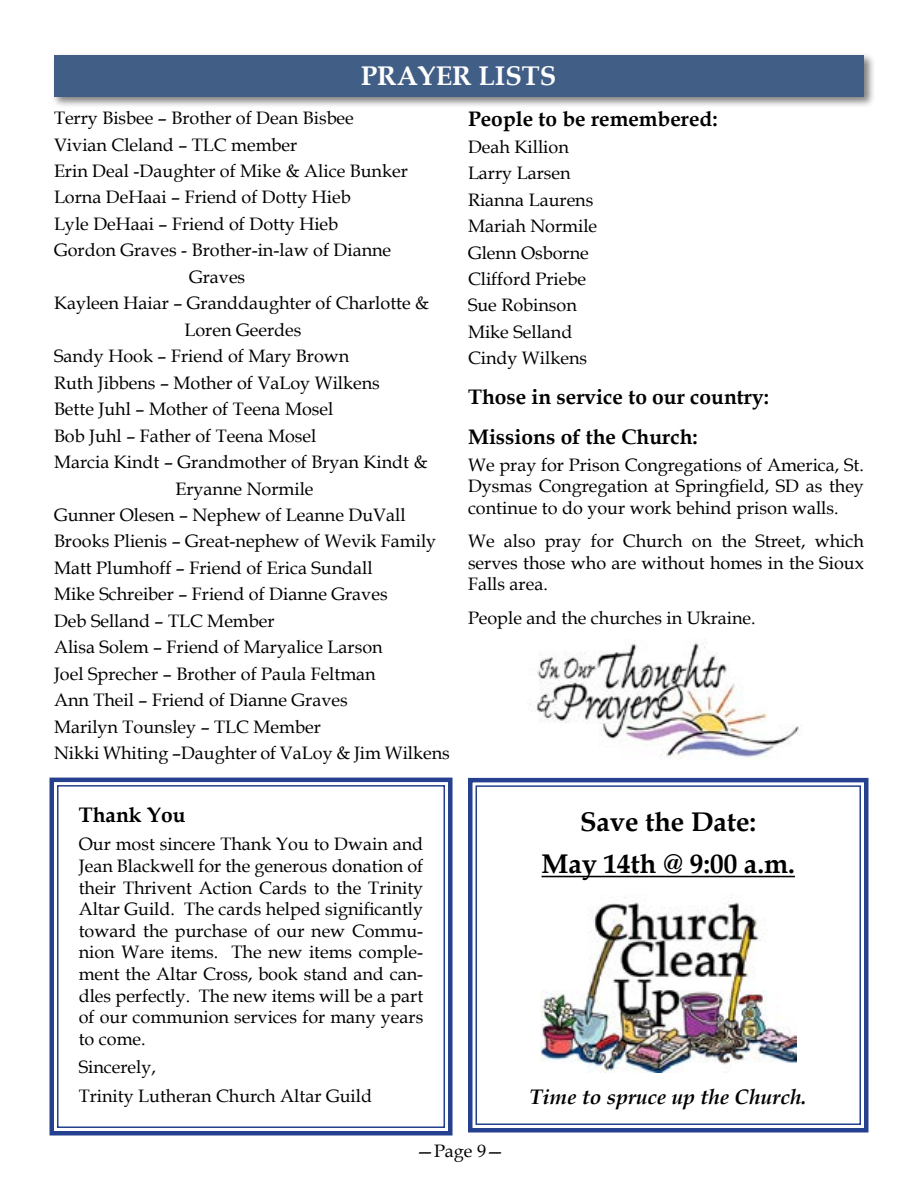
<style>
.page{position:relative;width:918px;height:1188px;background:#fff}
.page>*{position:absolute;margin:0;border:0;box-sizing:border-box;transform-origin:0 0}
.t1{font:700 27px/42px "Book Antiqua";color:#000;text-align:center}
.t2{font:700 27px "Book Antiqua";color:#fff}
.t3{font:700 21px/39.9px "Book Antiqua";color:#000}
.t4{font:italic 700 21px "Book Antiqua";color:#000}
.t5{font:18px/21.6px "Book Antiqua";color:#000;text-align:justify}
</style>
<div class="page">
<div style="left:51px;top:52px;width:824px;height:56px;background:#000;opacity:.5"></div>
<div style="left:54px;top:55px;width:810px;height:42px;background:#415e87"></div>
<svg style="left:468px;top:777px;width:401px;height:356px"></svg>
<div style="left:475px;top:785px;width:386px;height:340px;border:2px solid #25408f"></div>
<svg style="left:49px;top:777px;width:404px;height:359px"></svg>
<div style="left:57px;top:785px;width:388px;height:343px;border:2px solid #25408f"></div>
<img style="left:530px;top:639px;width:269px;height:120px">
<h1 class="t2" style="left:361px;top:58px;width:197px">PRAYER LISTS</h1>
<p class="t5" style="left:54px;top:107px;width:301px">Terry Bisbee – Brother of Dean Bisbee</p>
<p class="t5" style="left:54px;top:133px;width:245px">Vivian Cleland – TLC member</p>
<p class="t5" style="left:54px;top:160px;width:355px">Erin Deal -Daughter of Mike &amp; Alice Bunker</p>
<p class="t5" style="left:54px;top:186px;width:298px">Lorna DeHaai – Friend of Dotty Hieb</p>
<p class="t5" style="left:54px;top:213px;width:286px">Lyle DeHaai – Friend of Dotty Hieb</p>
<p class="t5" style="left:54px;top:239px;width:339px">Gordon Graves - Brother-in-law of Dianne</p>
<p class="t5" style="left:189px;top:266px;width:58px">Graves</p>
<p class="t5" style="left:54px;top:292px;width:377px">Kayleen Haiar – Granddaughter of Charlotte &amp;</p>
<p class="t5" style="left:184px;top:318px;width:118px">Loren Geerdes</p>
<p class="t5" style="left:54px;top:345px;width:297px">Sandy Hook – Friend of Mary Brown</p>
<p class="t5" style="left:54px;top:371px;width:327px">Ruth Jibbens – Mother of VaLoy Wilkens</p>
<p class="t5" style="left:54px;top:398px;width:281px">Bette Juhl – Mother of Teena Mosel</p>
<p class="t5" style="left:54px;top:424px;width:264px">Bob Juhl – Father of Teena Mosel</p>
<p class="t5" style="left:54px;top:451px;width:375px">Marcia Kindt – Grandmother of Bryan Kindt &amp;</p>
<p class="t5" style="left:176px;top:477px;width:140px">Eryanne Normile</p>
<p class="t5" style="left:54px;top:504px;width:353px">Gunner Olesen – Nephew of Leanne DuVall</p>
<p class="t5" style="left:54px;top:530px;width:384px">Brooks Plienis – Great-nephew of Wevik Family</p>
<p class="t5" style="left:54px;top:557px;width:320px">Matt Plumhoff – Friend of Erica Sundall</p>
<p class="t5" style="left:54px;top:583px;width:335px">Mike Schreiber – Friend of Dianne Graves</p>
<p class="t5" style="left:54px;top:610px;width:222px">Deb Selland – TLC Member</p>
<p class="t5" style="left:54px;top:636px;width:330px">Alisa Solem – Friend of Maryalice Larson</p>
<p class="t5" style="left:54px;top:662px;width:323px">Joel Sprecher – Brother of Paula Feltman</p>
<p class="t5" style="left:54px;top:689px;width:295px">Ann Theil – Friend of Dianne Graves</p>
<p class="t5" style="left:54px;top:715px;width:268px">Marilyn Tounsley – TLC Member</p>
<p class="t5" style="left:54px;top:742px;width:397px">Nikki Whiting –Daughter of VaLoy &amp; Jim Wilkens</p>
<p class="t3" style="left:79px;top:795px;width:108px">Thank You</p>
<p class="t5" style="left:79px;top:833px;width:346px">Our most sincere Thank You to Dwain and Jean Blackwell for the generous donation of their Thrivent Action Cards to the Trinity Altar Guild. The cards helped significantly toward the purchase of our new Commu&shy;nion Ware items. The new items comple&shy;ment the Altar Cross, book stand and can&shy;dles perfectly. The new items will be a part of our communion services for many years to come.</p>
<p class="t5" style="left:79px;top:1052px;width:295px;line-height:28.3px">Sincerely,<br>Trinity Lutheran Church Altar Guild</p>
<p class="t3" style="left:468px;top:99px;width:251px">People to be remembered:</p>
<p class="t5" style="left:468px;top:133px;width:131px;line-height:26.4px;text-align:left">Deah Killion<br>Larry Larsen<br>Rianna Laurens<br>Mariah Normile<br>Glenn Osborne<br>Clifford Priebe<br>Sue Robinson<br>Mike Selland<br>Cindy Wilkens</p>
<p class="t3" style="left:468px;top:377px;width:302px">Those in service to our country:<br>Missions of the Church:</p>
<p class="t5" style="left:468px;top:453px;width:398px">We pray for Prison Congregations of America, St.<br>Dysmas Congregation at Springfield, SD as they continue to do your work behind prison walls.</p>
<p class="t5" style="left:468px;top:530px;width:397px">We also pray for Church on the Street, which serves those who are without homes in the Sioux Falls area.</p>
<p class="t5" style="left:468px;top:606px;width:289px">People and the churches in Ukraine.</p>
<h1 class="t1" style="left:542px;top:801px;width:255px">Save the Date:<br>May 14th @ 9:00 a.m.</h1>
<p class="t4" style="left:530px;top:1082px;width:278px">Time to spruce up the Church.</p>
<p class="t5" style="left:416px;top:1140px;width:90px">—Page 9—</p>
</div>
